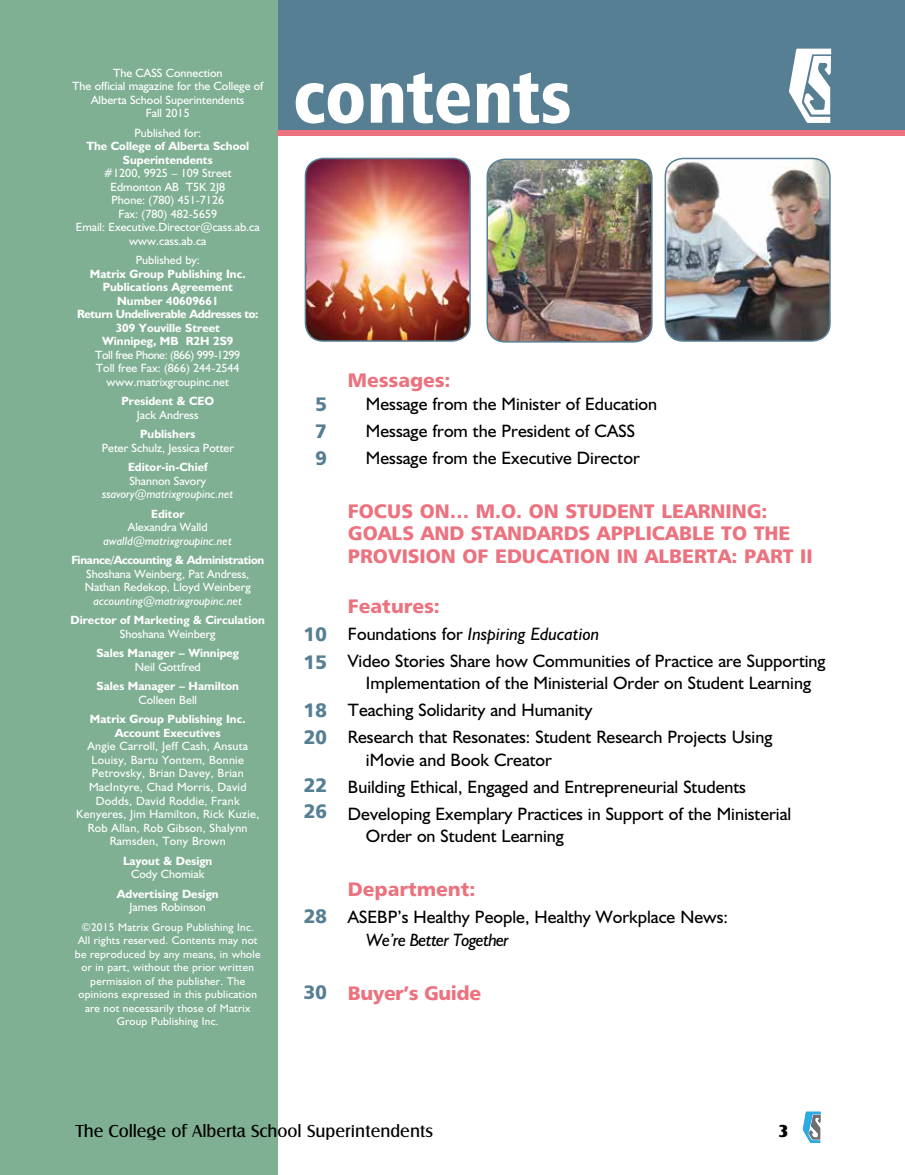
<style>
.page{position:relative;width:905px;height:1175px;background:#fff}
.page>*{position:absolute;margin:0;border:0;box-sizing:border-box;transform-origin:0 0}
.t1{font:75px "Humanist 777 BT Black Condensed B";color:#fff}
.t2{font:19.5px/22.5px "Humanist 777 BT Black B";color:#eb727e}
.t3{font:19.5px/27px "Humanist 777 BT Black B";letter-spacing:-.025em;color:#577f93}
.t4{font:18px/27px "Humanist 521 BT";color:#000}
.t5{font:18px "Castle T";letter-spacing:-.005em;color:#000}
.t6{font:italic 18px "Humanist 521 BT";letter-spacing:-.04em;color:#000}
.t7{font:18px "Castle T Ultr";color:#000}
.t8{font:12px/13.5px "Humanist 521 BT";color:#fff;text-align:center}
.t9{font:700 12px/13.5px "Humanist 521 BT";color:#fff;text-align:center}
.t10{font:12px/13.5px "Humanist 521 BT";letter-spacing:.02em;color:#fff;text-align:center}
.t11{font:italic 12px "Humanist 521 BT";color:#fff}
.t12{font:700 12px "Humanist 521 BT";letter-spacing:-.025em;color:#fff}
.t13{font:11.25px/13.5px "Humanist 521 BT";letter-spacing:.02em;color:#fff;text-align:center}
.s1{font-style:italic}
</style>
<div class="page">
<div style="left:277px;top:0;width:627px;height:131px;background:#577f93"></div>
<div style="left:1px;top:0;width:277px;height:1174px;background:#80b094"></div>
<img style="left:307px;top:158px;width:163px;height:181px">
<div style="left:304px;top:158px;width:167px;height:184px;border:2px solid #577f93;border-radius:18px"></div>
<svg style="left:789px;top:49px;width:42px;height:74px"></svg>
<svg style="left:802px;top:1111px;width:18px;height:31px"></svg>
<div style="left:277px;top:130px;width:627px;height:5px;background:#eb727e"></div>
<img style="left:489px;top:159px;width:163px;height:183px">
<div style="left:486px;top:158px;width:166px;height:184px;border:2px solid #577f93;border-radius:18px"></div>
<img style="left:666px;top:158px;width:164px;height:183px">
<div style="left:664px;top:158px;width:166px;height:184px;border:2px solid #577f93;border-radius:18px"></div>
<p class="t8" style="left:72px;top:66px;width:193px">The CASS Connection<br>The official magazine for the College of<br>Alberta School Superintendents<br>Fall 2015</p>
<p class="t8" style="left:134px;top:126px;width:68px">Published for:</p>
<p class="t9" style="left:86px;top:139px;width:164px">The College of Alberta School<br>Superintendents</p>
<p class="t8" style="left:76px;top:166px;width:185px">#1200, 9925 – 109 Street<br>Edmonton AB T5K 2J8<br>Phone: (780) 451-7126<br>Fax: (780) 482-5659<br>Email: Executive.Director@cass.ab.ca www.cass.ab.ca</p>
<p class="t8" style="left:136px;top:253px;width:66px">Published by:</p>
<p class="t9" style="left:77px;top:267px;width:183px">Matrix Group Publishing Inc.<br>Publications Agreement<br>Number 40609661<br>Return Undeliverable Addresses to:<br>309 Youville Street<br>Winnipeg, MB R2H 2S9</p>
<p class="t8" style="left:95px;top:348px;width:146px">Toll free Phone: (866) 999-1299<br>Toll free Fax: (866) 244-2544 www.matrixgroupinc.net</p>
<p class="t9" style="left:121px;top:394px;width:94px">President &amp; CEO</p>
<p class="t8" style="left:137px;top:408px;width:63px">Jack Andress</p>
<p class="t9" style="left:140px;top:427px;width:57px">Publishers</p>
<p class="t8" style="left:102px;top:441px;width:134px">Peter Schulz, Jessica Potter</p>
<p class="t9" style="left:128px;top:460px;width:81px">Editor-in-Chief</p>
<p class="t8" style="left:129px;top:474px;width:78px">Shannon Savory</p>
<p class="t11" style="left:102px;top:487px;width:133px">ssavory@matrixgroupinc.net</p>
<p class="t9" style="left:151px;top:507px;width:35px">Editor</p>
<p class="t8" style="left:128px;top:520px;width:81px">Alexandra Walld</p>
<p class="t11" style="left:104px;top:533px;width:130px">awalld@matrixgroupinc.net</p>
<p class="t12" style="left:71px;top:553px;width:194px">Finance/Accounting &amp; Administration</p>
<p class="t8" style="left:85px;top:567px;width:167px;text-align:left">Shoshana Weinberg, Pat Andress,<br>Nathan Redekop, Lloyd Weinberg</p>
<p class="t11" style="left:93px;top:593px;width:150px">accounting@matrixgroupinc.net</p>
<p class="t9" style="left:71px;top:613px;width:196px">Director of Marketing &amp; Circulation</p>
<p class="t8" style="left:120px;top:627px;width:97px">Shoshana Weinberg</p>
<p class="t9" style="left:96px;top:646px;width:144px">Sales Manager – Winnipeg</p>
<p class="t8" style="left:135px;top:660px;width:67px">Neil Gottfred</p>
<p class="t9" style="left:97px;top:679px;width:144px">Sales Manager – Hamilton</p>
<p class="t8" style="left:138px;top:693px;width:60px">Colleen Bell</p>
<p class="t9" style="left:90px;top:712px;width:157px">Matrix Group Publishing Inc.<br>Account Executives</p>
<p class="t10" style="left:76px;top:739px;width:185px">Angie Carroll, Jeff Cash, Ansuta<br>Louisy, Bartu Yontem, Bonnie<br>Petrovsky, Brian Davey, Brian<br>MacIntyre, Chad Morris, David<br>Dodds, David Roddie, Frank<br>Kenyeres, Jim Hamilton, Rick Kuzie,<br>Rob Allan, Rob Gibson, Shalynn<br>Ramsden, Tony Brown</p>
<p class="t9" style="left:123px;top:853px;width:91px">Layout &amp; Design</p>
<p class="t8" style="left:131px;top:867px;width:75px">Cody Chomiak</p>
<p class="t9" style="left:117px;top:886px;width:103px">Advertising Design</p>
<p class="t8" style="left:130px;top:900px;width:78px">James Robinson</p>
<p class="t13" style="left:75px;top:919px;width:187px">©2015 Matrix Group Publishing Inc.<br>All rights reserved. Contents may not be reproduced by any means, in whole or in part, without the prior written permission of the publisher. The opinions expressed in this publication are not necessarily those of Matrix Group Publishing Inc.</p>
<h1 class="t1" style="left:293px;top:49px;width:280px">contents</h1>
<p class="t3" style="left:315px;top:390px;width:14px;text-align:justify">5<br>7<br>9</p>
<p class="t3" style="left:303px;top:619px;width:25px;line-height:28.5px">10<br>15</p>
<p class="t3" style="left:303px;top:696px;width:25px">18<br>20</p>
<p class="t3" style="left:303px;top:772px;width:25px;line-height:25.5px">22<br>26</p>
<p class="t3" style="left:303px;top:902px;width:25px">28</p>
<p class="t3" style="left:303px;top:978px;width:25px">30</p>
<p class="t2" style="left:348px;top:369px;width:104px">MESSAGES:</p>
<p class="t4" style="left:366px;top:390px;width:293px">Message from the Minister of Education<br>Message from the President of CASS<br>Message from the Executive Director</p>
<p class="t2" style="left:348px;top:499px;width:458px">FOCUS ON… M.O. ON STUDENT LEARNING:<br>GOALS AND STANDARDS APPLICABLE TO THE<br>PROVISION OF EDUCATION IN ALBERTA: PART II</p>
<p class="t2" style="left:348px;top:594px;width:93px">FEATURES:</p>
<p class="t4" style="left:348px;top:619px;width:479px">Foundations for <span class="s1">Inspiring Education<br></span>Video Stories Share how Communities of Practice are Supporting</p>
<p class="t4" style="left:348px;top:669px;width:464px;text-indent:18px">Implementation of the Ministerial Order on Student Learning<br>Teaching Solidarity and Humanity<br>Research that Resonates: Student Research Projects Using</p>
<p class="t4" style="left:348px;top:745px;width:445px;text-indent:18px">iMovie and Book Creator<br>Building Ethical, Engaged and Entrepreneurial Students<br>Developing Exemplary Practices in Support of the Ministerial</p>
<p class="t4" style="left:366px;top:822px;width:199px">Order on Student Learning</p>
<p class="t2" style="left:348px;top:877px;width:129px">DEPARTMENT:</p>
<p class="t4" style="left:348px;top:903px;width:381px">ASEBP’s Healthy People, Healthy Workplace News:</p>
<p class="t6" style="left:366px;top:928px;width:145px">We’re Better Together</p>
<p class="t2" style="left:348px;top:981px;width:134px">BUYER’S GUIDE</p>
<p class="t5" style="left:76px;top:1121px;width:358px">The College of Alberta School Superintendents</p>
<p class="t7" style="left:778px;top:1120px;width:12px">3</p>
</div>
